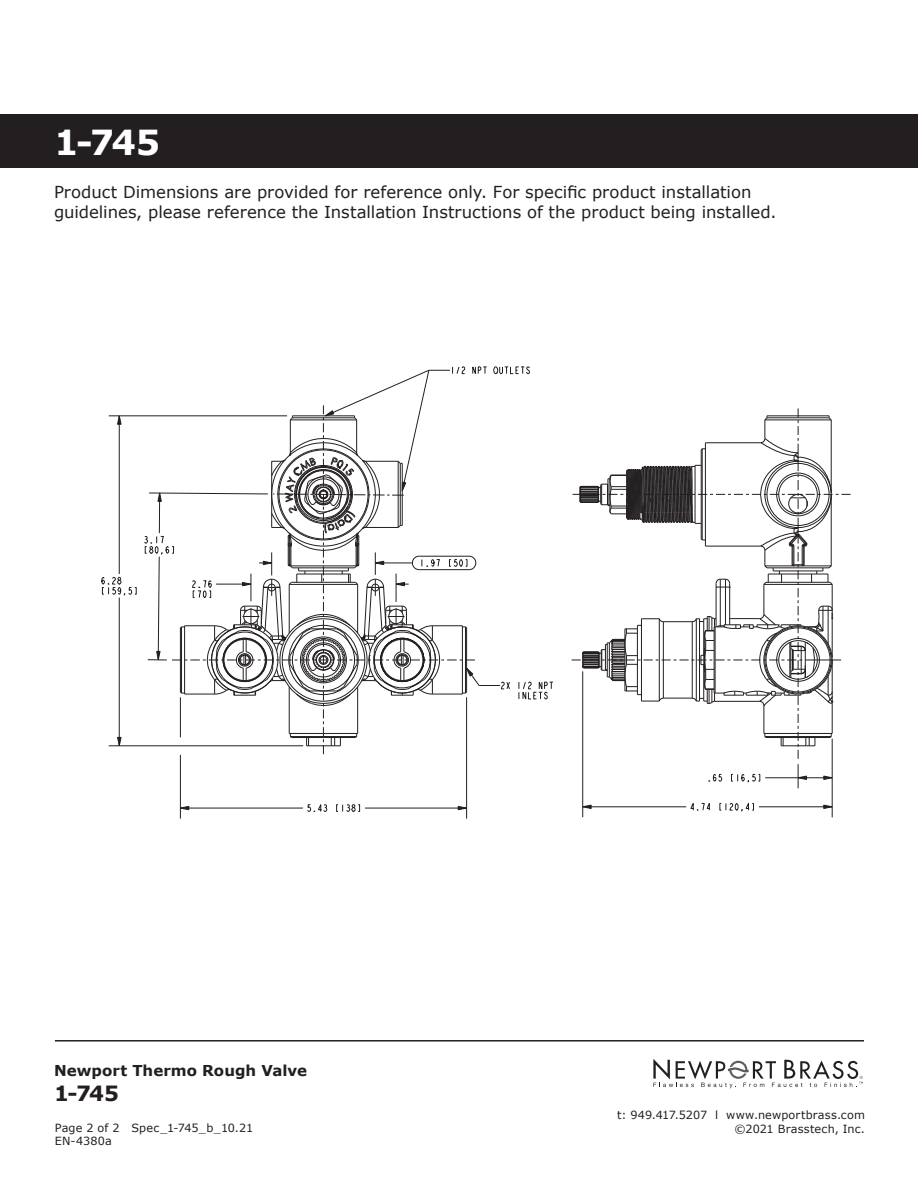
<style>
.page{position:relative;width:918px;height:1188px;background:#fff}
.page>*{position:absolute;margin:0;border:0;box-sizing:border-box;transform-origin:0 0}
.t1{font:700 34.5px "Verdana";color:#fff}
.t2{font:700 21px "Verdana";color:#231f20}
.t3{font:16.5px/19.8px "Verdana";color:#231f20}
.t4{font:700 15px "Verdana";letter-spacing:.005em;color:#231f20}
.t5{font:11.25px/13.5px "Verdana";letter-spacing:.015em;color:#231f20;text-align:right}
</style>
<div class="page">
<svg style="left:653px;top:1059px;width:210px;height:29px"></svg>
<hr style="left:55px;top:1040px;width:809px;height:2px;background:#231f20">
<div style="left:0;top:114px;width:918px;height:54px;background:#231f20"></div>
<svg style="left:101px;top:576px;width:36px;height:20px"></svg>
<svg style="left:117px;top:415px;width:5px;height:10px"></svg>
<svg style="left:117px;top:737px;width:5px;height:9px"></svg>
<svg style="left:307px;top:804px;width:21px;height:8px"></svg>
<svg style="left:336px;top:804px;width:24px;height:8px"></svg>
<svg style="left:181px;top:806px;width:8px;height:4px"></svg>
<svg style="left:458px;top:806px;width:8px;height:4px"></svg>
<svg style="left:690px;top:802px;width:20px;height:9px"></svg>
<svg style="left:719px;top:802px;width:35px;height:10px"></svg>
<svg style="left:823px;top:805px;width:9px;height:4px"></svg>
<svg style="left:583px;top:805px;width:9px;height:4px"></svg>
<hr style="left:365px;top:808px;width:102px;height:1px;background:#231f20">
<hr style="left:180px;top:808px;width:123px;height:1px;background:#231f20">
<hr style="left:119px;top:416px;width:1px;height:158px;background:#231f20">
<hr style="left:119px;top:598px;width:1px;height:148px;background:#231f20">
<hr style="left:109px;top:746px;width:194px;height:1px;background:#231f20">
<hr style="left:180px;top:755px;width:1px;height:64px;background:#231f20">
<hr style="left:466px;top:697px;width:1px;height:122px;background:#231f20">
<hr style="left:109px;top:416px;width:178px;height:1px;background:#231f20">
<hr style="left:759px;top:807px;width:73px;height:1px;background:#231f20">
<hr style="left:583px;top:807px;width:103px;height:1px;background:#231f20">
<hr style="left:582px;top:671px;width:1px;height:146px;background:#231f20">
<hr style="left:832px;top:739px;width:1px;height:78px;background:#231f20">
<svg style="left:143px;top:366px;width:410px;height:388px"></svg>
<svg style="left:572px;top:408px;width:279px;height:380px"></svg>
<h1 class="t1" style="left:54px;top:120px;width:108px">1-745</h1>
<p class="t3" style="left:54px;top:182px;width:724px">Product Dimensions are provided for reference only. For specific product installation guidelines, please reference the Installation Instructions of the product being installed.</p>
<p class="t4" style="left:54px;top:1061px;width:255px">Newport Thermo Rough Valve</p>
<p class="t2" style="left:54px;top:1079px;width:66px">1-745</p>
<p class="t5" style="left:55px;top:1121px;width:200px;text-align:left">Page 2 of 2 Spec_1-745_b_10.21<br>EN-4380a</p>
<p class="t5" style="left:617px;top:1109px;width:249px">t: 949.417.5207 l www.newportbrass.com ©2021 Brasstech, Inc.</p>
</div>
